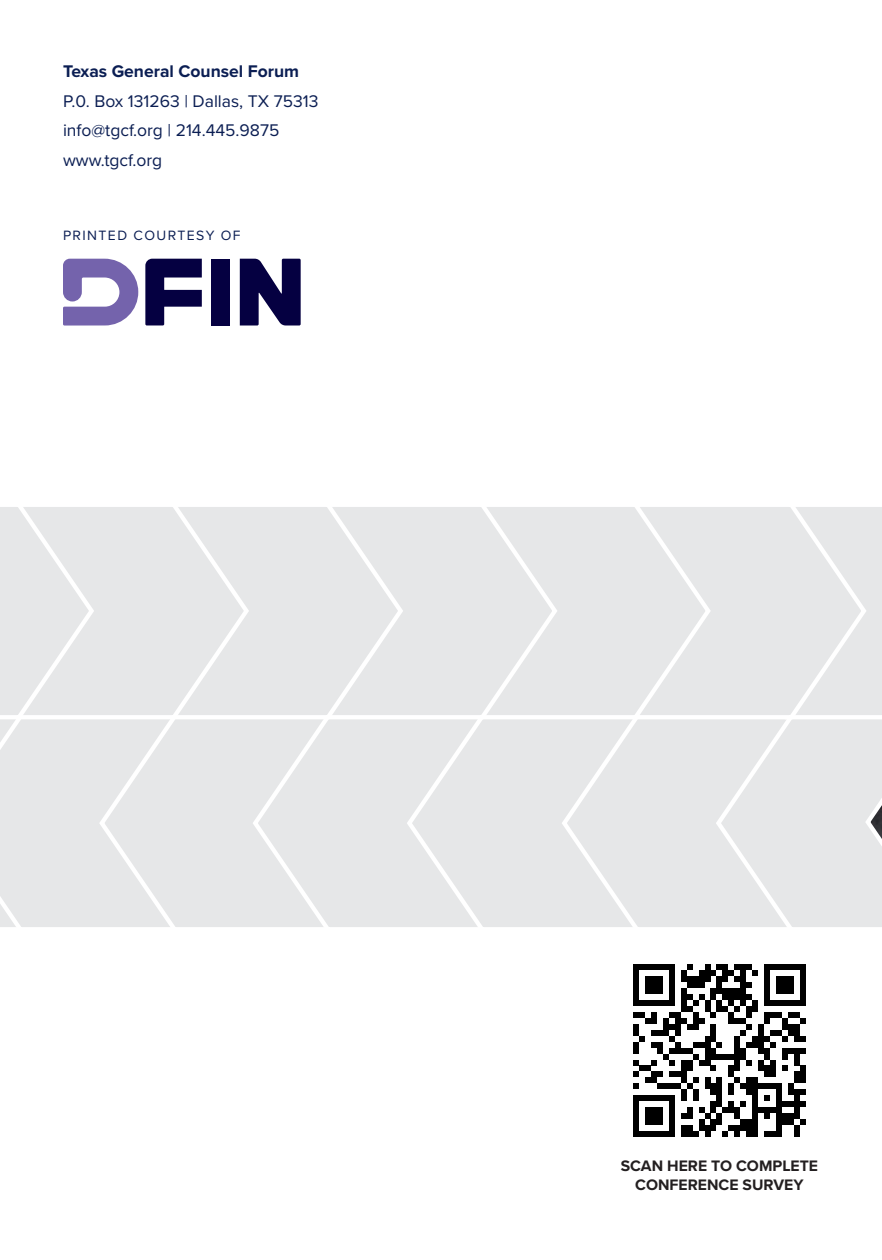
<style>
.page{position:relative;width:882px;height:1260px;background:#fff}
.page>*{position:absolute;margin:0;border:0;box-sizing:border-box;transform-origin:0 0}
.t1{font:17.5px/29.8px "Proxima Nova";color:#0b1e53}
.t2{font:700 17.5px "Proxima Nova";color:#0b1e53}
.t3{font:700 15.75px/18.9px "Proxima Nova";color:#231f20;text-align:center}
.t4{font:14px "Proxima Nova";letter-spacing:.1em;color:#0b1e53}
</style>
<div class="page">
<div style="left:211px;top:259px;width:19px;height:66px;background:#050041"></div>
<svg style="left:145px;top:259px;width:57px;height:66px"></svg>
<svg style="left:240px;top:259px;width:61px;height:67px"></svg>
<svg style="left:63px;top:259px;width:75px;height:67px"></svg>
<svg style="left:633px;top:964px;width:173px;height:173px"></svg>
<div style="left:179px;top:723px;width:71px;height:204px;background:#e6e7e8"></div>
<div style="left:250px;top:723px;width:154px;height:204px;background:#e6e7e8"></div>
<div style="left:404px;top:723px;width:155px;height:204px;background:#e6e7e8"></div>
<div style="left:559px;top:723px;width:154px;height:204px;background:#e6e7e8"></div>
<div style="left:560px;top:507px;width:153px;height:216px;background:#e6e7e8"></div>
<div style="left:406px;top:507px;width:154px;height:216px;background:#e6e7e8"></div>
<div style="left:252px;top:507px;width:154px;height:216px;background:#e6e7e8"></div>
<svg style="left:179px;top:507px;width:73px;height:216px;background:#e8e9e9"></svg>
<div style="left:0;top:507px;width:179px;height:420px;background:#e6e7e8"></div>
<div style="left:713px;top:507px;width:169px;height:420px;background:#e6e7e8"></div>
<p class="t2" style="left:63px;top:58px;width:238px">Texas General Counsel Forum</p>
<p class="t1" style="left:63px;top:85px;width:257px">P.0. Box 131263 | Dallas, TX 75313 info@tgcf.org | 214.445.9875 www.tgcf.org</p>
<p class="t4" style="left:63px;top:225px;width:179px">PRINTED COURTESY OF</p>
<p class="t3" style="left:621px;top:1156px;width:199px">SCAN HERE TO COMPLETE<br>CONFERENCE SURVEY</p>
</div>
